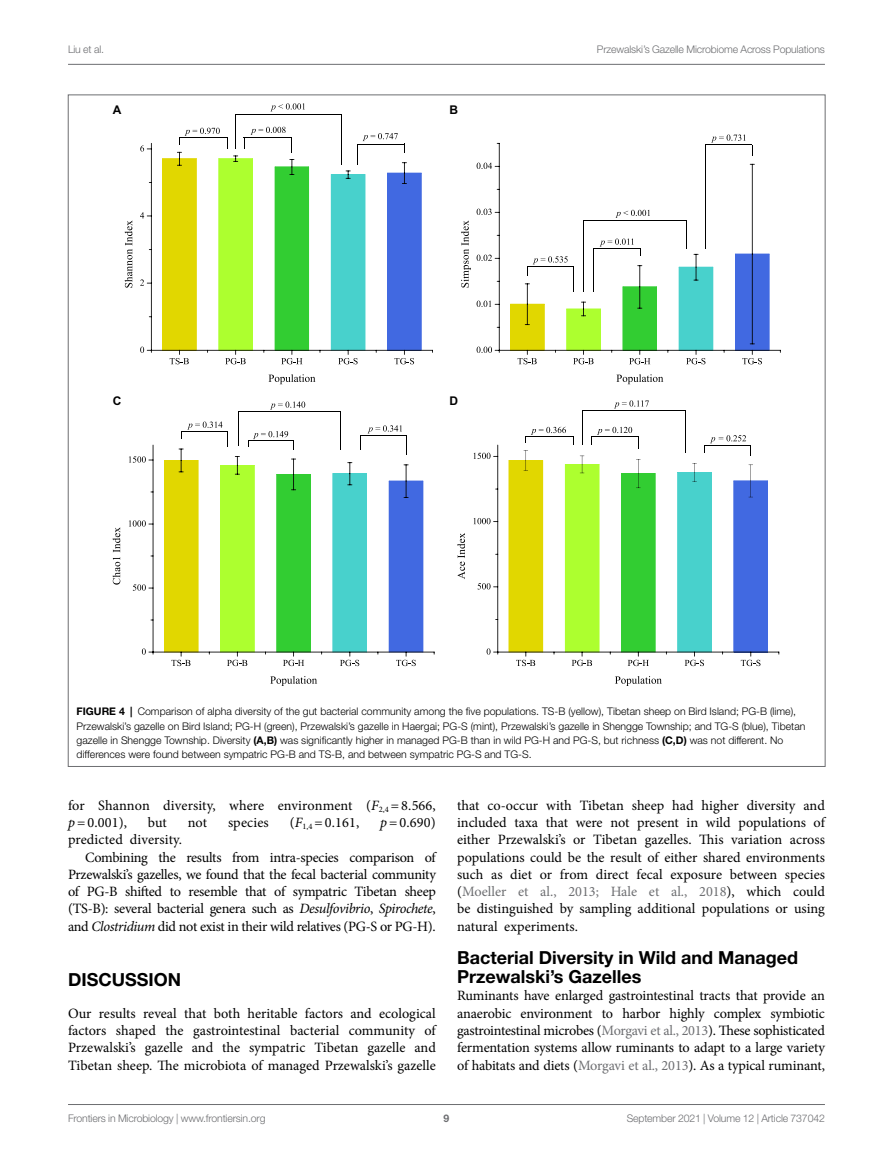
<style>
.page{position:relative;width:893px;height:1170px;background:#fff}
.page>*{position:absolute;margin:0;border:0;box-sizing:border-box;transform-origin:0 0}
.HEAD_2{font:700 18px/18.8px "Helvetica Neue LT Std";color:#000}
.HEAD_1{font:700 18px "Helvetica Neue LT Std";color:#000}
.TEXT_FLUSH{font:14.25px/17.2px "Minion Pro";letter-spacing:-.005em;color:#000;text-align:justify}
.TEXT{font:14.25px/17.2px "Minion Pro";color:#000}
.t1{font:700 12px "Arial";color:#000}
.FIG_LEG{font:300 10.5px/14.2px "Helvetica Neue LT Std";color:#000}
.t2{font:300 10.5px "Helvetica Neue LT Std";letter-spacing:-.015em;color:#6d6e71}
.t3{font:700 10.5px "Helvetica Neue LT Std";color:#6d6e71}
.s1{font-weight:700}
.s2{font-style:italic}
.s3{color:#6d6e71}
</style>
<div class="page">
<hr style="left:68px;top:64px;width:757px;height:1px;background:#6d6e71">
<hr style="left:68px;top:1104px;width:757px;height:1px;background:#6d6e71">
<hr style="left:151px;top:143px;width:1px;height:208px;background:#000">
<svg style="left:140px;top:145px;width:12px;height:6px"></svg>
<svg style="left:140px;top:212px;width:12px;height:6px"></svg>
<svg style="left:140px;top:279px;width:12px;height:6px"></svg>
<hr style="left:151px;top:350px;width:282px;height:1px;background:#000">
<svg style="left:275px;top:159px;width:34px;height:205px;background:#44ce44"></svg>
<svg style="left:219px;top:155px;width:34px;height:209px;background:#b0fc3d"></svg>
<svg style="left:162px;top:152px;width:35px;height:212px;background:#e1d816"></svg>
<svg style="left:140px;top:346px;width:12px;height:7px"></svg>
<svg style="left:125px;top:221px;width:7px;height:66px"></svg>
<svg style="left:268px;top:374px;width:47px;height:10px"></svg>
<hr style="left:244px;top:137px;width:48px;height:1px;background:#000">
<hr style="left:235px;top:114px;width:1px;height:34px;background:#000">
<hr style="left:236px;top:114px;width:105px;height:1px;background:#000">
<hr style="left:341px;top:114px;width:1px;height:50px;background:#000">
<svg style="left:244px;top:127px;width:42px;height:22px"></svg>
<svg style="left:271px;top:103px;width:34px;height:8px"></svg>
<hr style="left:179px;top:137px;width:48px;height:1px;background:#000">
<svg style="left:179px;top:128px;width:41px;height:17px"></svg>
<svg style="left:331px;top:133px;width:90px;height:231px"></svg>
<hr style="left:752px;top:164px;width:1px;height:90px;background:#000">
<hr style="left:499px;top:143px;width:1px;height:208px;background:#000">
<svg style="left:477px;top:163px;width:23px;height:6px"></svg>
<svg style="left:477px;top:209px;width:23px;height:6px"></svg>
<svg style="left:477px;top:254px;width:23px;height:7px"></svg>
<svg style="left:477px;top:300px;width:23px;height:7px"></svg>
<hr style="left:499px;top:350px;width:282px;height:1px;background:#000">
<svg style="left:735px;top:254px;width:34px;height:110px;background:#5375db"></svg>
<svg style="left:679px;top:254px;width:34px;height:110px"></svg>
<svg style="left:623px;top:265px;width:34px;height:99px"></svg>
<svg style="left:477px;top:346px;width:23px;height:7px"></svg>
<svg style="left:461px;top:220px;width:10px;height:67px"></svg>
<svg style="left:616px;top:374px;width:47px;height:10px"></svg>
<hr style="left:583px;top:220px;width:1px;height:71px;background:#000">
<hr style="left:584px;top:220px;width:102px;height:1px;background:#000">
<svg style="left:686px;top:220px;width:1px;height:28px"></svg>
<hr style="left:593px;top:248px;width:1px;height:43px;background:#000">
<hr style="left:593px;top:248px;width:47px;height:1px;background:#000">
<hr style="left:705px;top:145px;width:1px;height:104px;background:#000">
<hr style="left:705px;top:144px;width:47px;height:1px;background:#000">
<svg style="left:600px;top:238px;width:34px;height:8px"></svg>
<svg style="left:510px;top:256px;width:91px;height:108px"></svg>
<svg style="left:615px;top:210px;width:35px;height:8px"></svg>
<svg style="left:711px;top:134px;width:34px;height:9px"></svg>
<hr style="left:153px;top:444px;width:1px;height:208px;background:#000">
<svg style="left:129px;top:456px;width:24px;height:6px"></svg>
<svg style="left:129px;top:520px;width:24px;height:6px"></svg>
<svg style="left:133px;top:584px;width:20px;height:6px"></svg>
<hr style="left:153px;top:651px;width:282px;height:1px;background:#000">
<svg style="left:389px;top:464px;width:34px;height:202px;background:#5a7ce1"></svg>
<svg style="left:333px;top:462px;width:34px;height:204px;background:#5bd3ce"></svg>
<svg style="left:142px;top:648px;width:12px;height:6px"></svg>
<svg style="left:113px;top:527px;width:7px;height:57px"></svg>
<svg style="left:270px;top:676px;width:47px;height:10px"></svg>
<hr style="left:238px;top:411px;width:1px;height:35px;background:#000">
<hr style="left:238px;top:411px;width:103px;height:1px;background:#000">
<hr style="left:340px;top:411px;width:1px;height:39px;background:#000">
<svg style="left:360px;top:435px;width:1px;height:15px"></svg>
<hr style="left:361px;top:435px;width:46px;height:1px;background:#000">
<svg style="left:164px;top:421px;width:147px;height:245px"></svg>
<svg style="left:270px;top:401px;width:35px;height:8px"></svg>
<svg style="left:367px;top:425px;width:40px;height:30px"></svg>
<hr style="left:497px;top:444px;width:1px;height:208px;background:#000">
<svg style="left:474px;top:452px;width:24px;height:7px"></svg>
<svg style="left:474px;top:518px;width:24px;height:6px"></svg>
<svg style="left:477px;top:583px;width:21px;height:6px"></svg>
<hr style="left:497px;top:651px;width:282px;height:1px;background:#000">
<svg style="left:487px;top:648px;width:11px;height:6px"></svg>
<svg style="left:457px;top:533px;width:8px;height:46px"></svg>
<svg style="left:615px;top:676px;width:47px;height:10px"></svg>
<hr style="left:582px;top:410px;width:1px;height:35px;background:#000">
<hr style="left:582px;top:410px;width:104px;height:1px;background:#000">
<hr style="left:686px;top:410px;width:1px;height:43px;background:#000">
<svg style="left:614px;top:400px;width:35px;height:8px"></svg>
<svg style="left:509px;top:427px;width:259px;height:239px"></svg>
<p class="t2" style="left:68px;top:42px;width:38px">Liu et al.</p>
<p class="t2" style="left:597px;top:42px;width:229px">Przewalski’s Gazelle Microbiome Across Populations</p>
<p class="t1" style="left:113px;top:101px;width:10px">A</p>
<p class="t1" style="left:450px;top:101px;width:10px">B</p>
<p class="t1" style="left:113px;top:392px;width:10px">C</p>
<p class="t1" style="left:450px;top:392px;width:10px">D</p>
<p class="FIG_LEG" style="left:77px;top:704px;width:730px"><span class="s1">FIGURE 4 |</span> Comparison of alpha diversity of the gut bacterial community among the five populations. TS-B (yellow), Tibetan sheep on Bird Island; PG-B (lime), Przewalski’s gazelle on Bird Island; PG-H (green), Przewalski’s gazelle in Haergai; PG-S (mint), Przewalski’s gazelle in Shengge Township; and TG-S (blue), Tibetan gazelle in Shengge Township. Diversity <span class="s1">(A,B)</span> was significantly higher in managed PG-B than in wild PG-H and PG-S, but richness <span class="s1">(C,D)</span> was not different. No differences were found between sympatric PG-B and TS-B, and between sympatric PG-S and TG-S.</p>
<p class="TEXT" style="left:68px;top:796px;width:369px">for Shannon diversity, where environment (<span class="s2">F</span><sub>2,4</sub> = 8.566, <span class="s2">p</span>=0.001),</p>
<p class="TEXT" style="left:148px;top:814px;width:21px">but</p>
<p class="TEXT" style="left:188px;top:814px;width:21px">not</p>
<p class="TEXT" style="left:228px;top:814px;width:42px">species</p>
<p class="TEXT" style="left:290px;top:814px;width:71px">(<span class="s2">F</span><sub>1,4</sub> =0.161,</p>
<p class="TEXT" style="left:380px;top:814px;width:57px"><span class="s2">p</span>= 0.690)</p>
<p class="TEXT" style="left:68px;top:831px;width:116px">predicted diversity.</p>
<p class="TEXT" style="left:68px;top:848px;width:369px;text-align:justify;text-indent:17px">Combining the results from intra-species comparison of Przewalski’s gazelles, we found that the fecal bacterial community of PG-B shifted to resemble that of sympatric Tibetan sheep (TS-B): several bacterial genera such as <span class="s2">Desulfovibrio</span>, <span class="s2">Spirochete</span>, and <span class="s2">Clostridium</span> did not exist in their wild relatives (PG-S or PG-H).</p>
<p class="HEAD_1" style="left:68px;top:968px;width:115px">DISCUSSION</p>
<p class="TEXT_FLUSH" style="left:68px;top:1004px;width:369px">Our results reveal that both heritable factors and ecological factors shaped the gastrointestinal bacterial community of Przewalski’s gazelle and the sympatric Tibetan gazelle and Tibetan sheep. The microbiota of managed Przewalski’s gazelle</p>
<p class="TEXT_FLUSH" style="left:457px;top:796px;width:369px">that co-occur with Tibetan sheep had higher diversity and included taxa that were not present in wild populations of either Przewalski’s or Tibetan gazelles. This variation across populations could be the result of either shared environments such as diet or from direct fecal exposure between species (<span class="s3">Moeller et al., 2013; Hale et al., 2018</span>), which could be distinguished by sampling additional populations or using natural experiments.</p>
<p class="HEAD_2" style="left:457px;top:948px;width:342px">Bacterial Diversity in Wild and Managed<br>Przewalski’s Gazelles</p>
<p class="TEXT_FLUSH" style="left:457px;top:987px;width:369px">Ruminants have enlarged gastrointestinal tracts that provide an anaerobic environment to harbor highly complex symbiotic gastrointestinal microbes (<span class="s3">Morgavi et al., 2013</span>). These sophisticated fermentation systems allow ruminants to adapt to a large variety of habitats and diets (<span class="s3">Morgavi et al., 2013</span>). As a typical ruminant,</p>
<p class="t2" style="left:68px;top:1111px;width:199px">Frontiers in Microbiology | www.frontiersin.org</p>
<p class="t3" style="left:444px;top:1111px;width:7px">9</p>
<p class="t2" style="left:627px;top:1111px;width:200px">September 2021 | Volume 12 | Article 737042</p>
</div>
